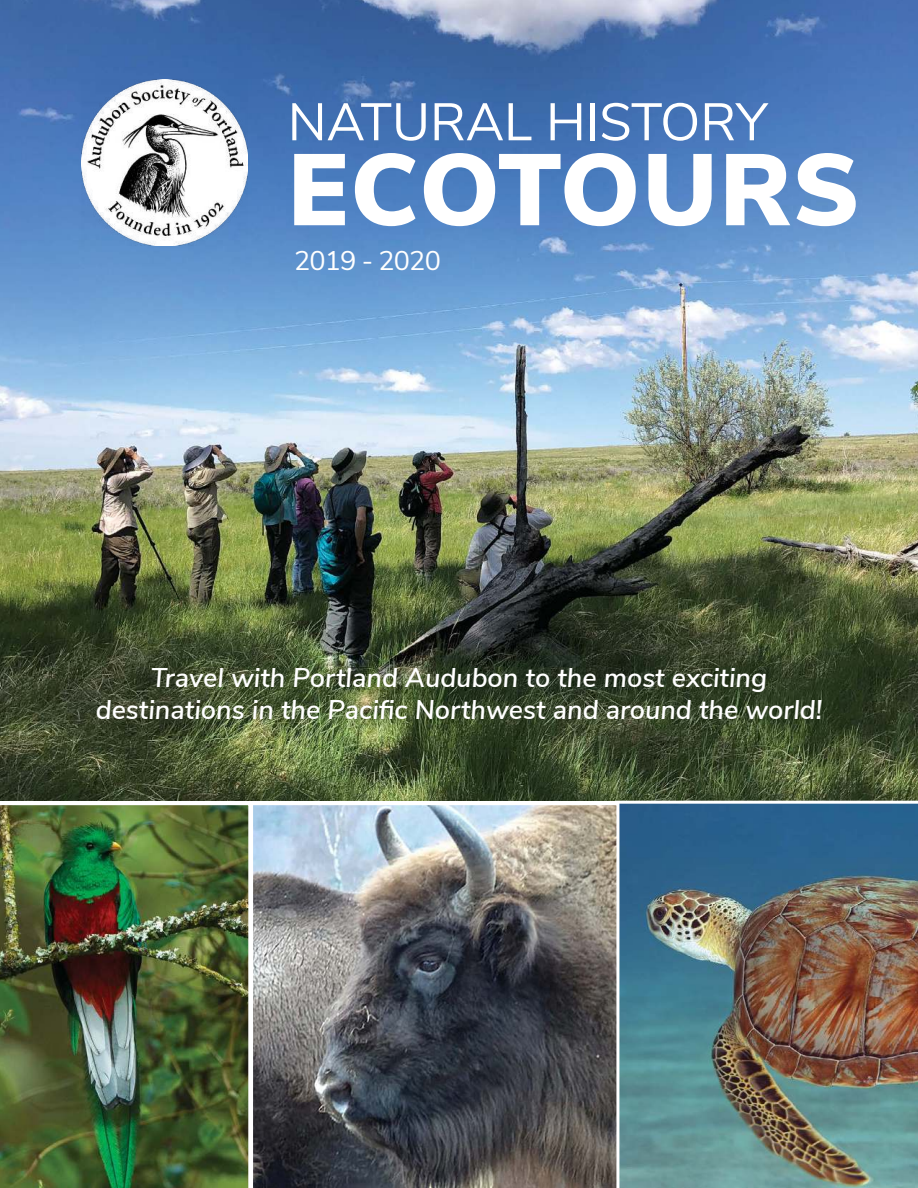
<style>
.page{position:relative;width:918px;height:1188px;background:#fff}
.page>*{position:absolute;margin:0;border:0;box-sizing:border-box;transform-origin:0 0}
.t1{font:900 101.1px "Nunito Sans";letter-spacing:.015em;color:#fff}
.t2{font:52.65px "Nunito Sans";color:#fff}
.t3{font:italic 600 27px/31.5px "Nunito Sans";color:#fff;text-align:center}
.t4{font:27px "Nunito Sans";letter-spacing:-.03em;color:#fff}
</style>
<div class="page">
<img style="left:0;top:0;width:918px;height:801px">
<img style="left:81px;top:79px;width:167px;height:167px">
<img style="left:0;top:805px;width:249px;height:383px">
<img style="left:619px;top:803px;width:299px;height:385px">
<img style="left:253px;top:805px;width:364px;height:383px">
<h2 class="t2" style="left:288px;top:97px;width:481px">NATURAL HISTORY</h2>
<h1 class="t1" style="left:288px;top:151px;width:574px">ECOTOURS</h1>
<p class="t4" style="left:294px;top:248px;width:148px">2019 - 2020</p>
<p class="t3" style="left:96px;top:665px;width:728px">Travel with Portland Audubon to the most exciting destinations in the Pacific Northwest and around the world!</p>
</div>
